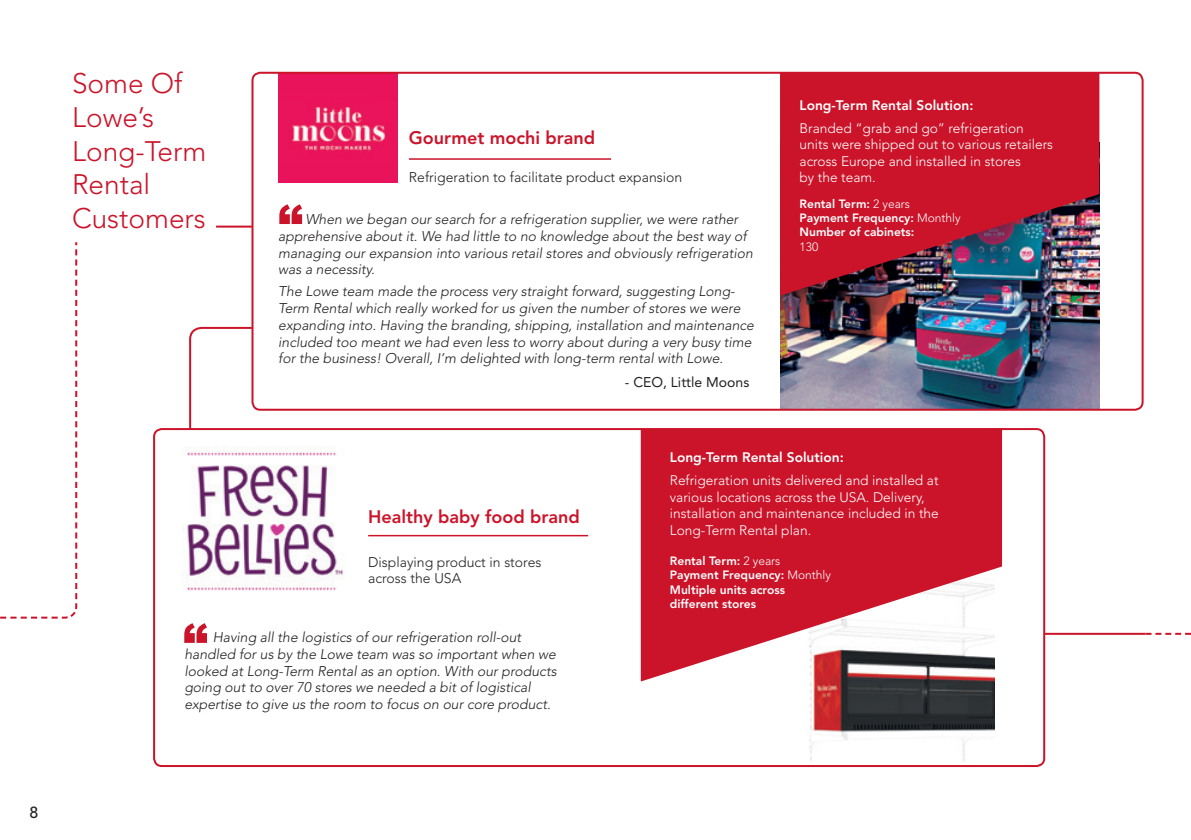
<style>
.page{position:relative;width:1191px;height:840px;background:#fff}
.page>*{position:absolute;margin:0;border:0;box-sizing:border-box;transform-origin:0 0}
.t1{font:300 28px/33.6px "Avenir LT Std";color:#cb142a}
.t2{font:800 18px "Avenir LT Std";color:#cb142a}
.t3{font:500 16px "Avenir LT Std";color:#231f20}
.t4{font:italic 300 14px/16.8px "Avenir LT Std";color:#231f20}
.t5{font:300 14px/16.8px "Avenir LT Std";color:#231f20}
.t6{font:14px "Avenir LT Std";color:#231f20}
.t7{font:300 13.8px/16.4px "Avenir LT Std";color:#fff}
.t8{font:800 13.8px "Avenir LT Std";color:#fff}
.t9{font:800 12px/14.4px "Avenir LT Std";color:#fff}
.t10{font:300 12px "Avenir LT Std";color:#fff}
.s1{font-weight:300}
</style>
<div class="page">
<img style="left:809px;top:681px;width:185px;height:80px">
<svg style="left:641px;top:431px;width:361px;height:250px;fill:#cb142a"></svg>
<svg style="left:189px;top:326px;width:62px;height:102px"></svg>
<hr style="left:216px;top:225px;width:36px;height:2px;background:#cb142a">
<hr style="left:1044px;top:632px;width:101px;height:2px;background:#cb142a">
<img style="left:780px;top:295px;width:319px;height:112px">
<svg style="left:279px;top:204px;width:23px;height:20px"></svg>
<svg style="left:184px;top:623px;width:23px;height:19px"></svg>
<img style="left:780px;top:75px;width:319px;height:220px">
<hr style="left:409px;top:158px;width:202px;height:2px;background:#cb142a">
<img style="left:278px;top:75px;width:119px;height:108px">
<div style="left:251px;top:72px;width:892px;height:338px;border:2px solid #cb142a;border-radius:8px"></div>
<img style="left:183px;top:446px;width:192px;height:145px">
<div style="left:153px;top:428px;width:892px;height:338px;border:2px solid #cb142a;border-radius:8px"></div>
<hr style="left:368px;top:534px;width:220px;height:2px;background:#cb142a">
<svg style="left:0;top:242px;width:78px;height:377px"></svg>
<svg style="left:1145px;top:632px;width:46px;height:3px"></svg>
<h1 class="t1" style="left:72px;top:67px;width:136px">Some Of<br>Lowe’s<br>Long-Term<br>Rental<br>Customers</h1>
<p class="t2" style="left:409px;top:127px;width:188px">Gourmet mochi brand</p>
<p class="t8" style="left:799px;top:97px;width:175px">Long-Term Rental Solution:</p>
<p class="t7" style="left:799px;top:120px;width:255px">Branded “grab and go” refrigeration units were shipped out to various retailers across Europe and installed in stores</p>
<p class="t5" style="left:409px;top:169px;width:275px">Refrigeration to facilitate product expansion</p>
<p class="t7" style="left:799px;top:169px;width:78px">by the team.</p>
<p class="t9" style="left:799px;top:196px;width:163px">Rental Term: <span class="s1">2 years<br></span>Payment Frequency: <span class="s1">Monthly<br></span>Number of cabinets:</p>
<p class="t10" style="left:799px;top:239px;width:20px">130</p>
<p class="t4" style="left:278px;top:211px;width:476px;text-indent:27px">When we began our search for a refrigeration supplier, we were rather apprehensive about it. We had little to no knowledge about the best way of managing our expansion into various retail stores and obviously refrigeration was a necessity.</p>
<p class="t4" style="left:278px;top:283px;width:477px">The Lowe team made the process very straight forward, suggesting Long-Term Rental which really worked for us given the number of stores we were expanding into. Having the branding, shipping, installation and maintenance included too meant we had even less to worry about during a very busy time for the business! Overall, I’m delighted with long-term rental with Lowe.</p>
<p class="t6" style="left:625px;top:374px;width:126px">- CEO, Little Moons</p>
<p class="t2" style="left:368px;top:505px;width:213px">Healthy baby food brand</p>
<p class="t5" style="left:368px;top:553px;width:175px">Displaying product in stores across the USA</p>
<p class="t8" style="left:670px;top:449px;width:175px">Long-Term Rental Solution:</p>
<p class="t7" style="left:670px;top:472px;width:270px">Refrigeration units delivered and installed at various locations across the USA. Delivery, installation and maintenance included in the Long-Term Rental plan.</p>
<p class="t9" style="left:670px;top:553px;width:163px">Rental Term: <span class="s1">2 years<br></span>Payment Frequency: <span class="s1">Monthly<br></span>Multiple units across different stores</p>
<p class="t4" style="left:184px;top:628px;width:374px;text-indent:28px">Having all the logistics of our refrigeration roll-out handled for us by the Lowe team was so important when we looked at Long-Term Rental as an option. With our products going out to over 70 stores we needed a bit of logistical expertise to give us the room to focus on our core product.</p>
<p class="t3" style="left:30px;top:802px;width:10px">8</p>
</div>
